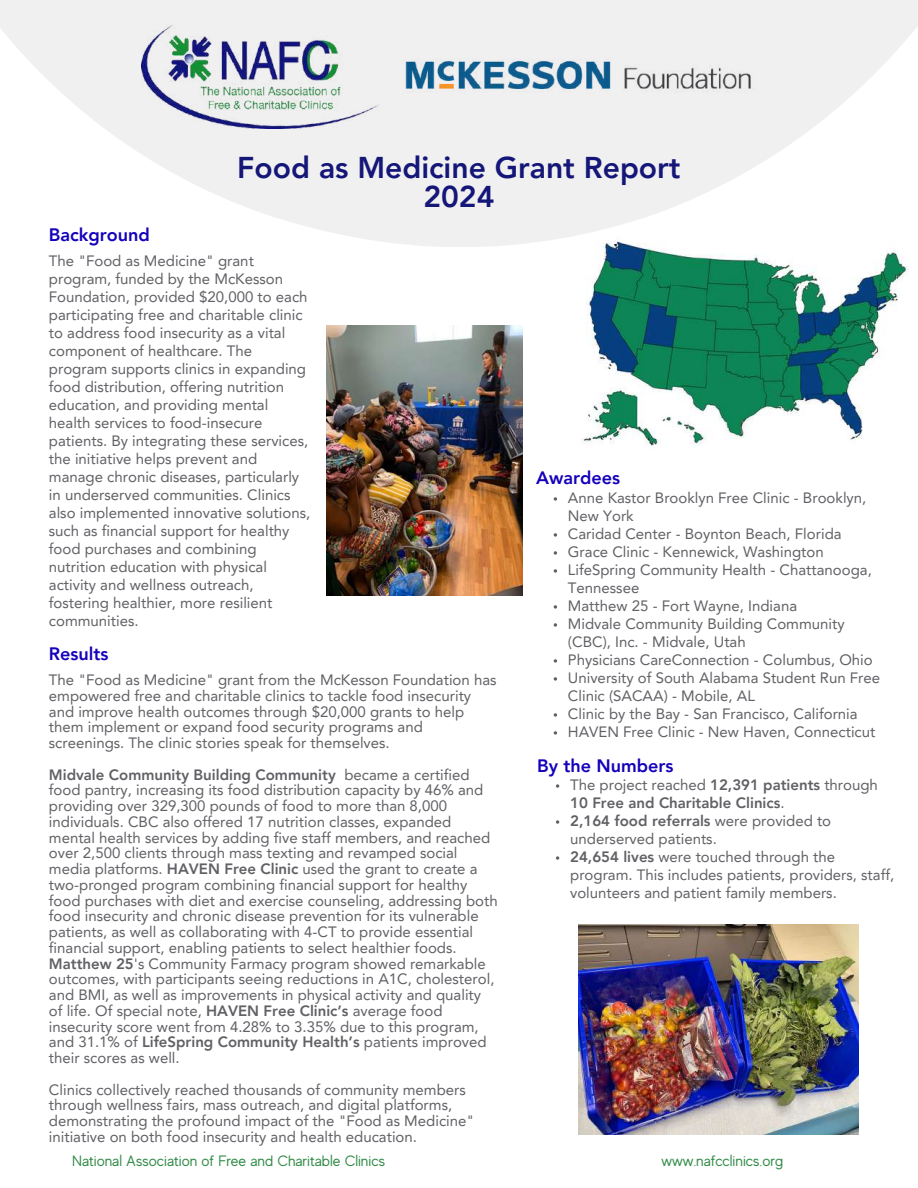
<style>
.page{position:relative;width:918px;height:1188px;background:#fff}
.page>*{position:absolute;margin:0;border:0;box-sizing:border-box;transform-origin:0 0}
.t1{font:800 30px/29.2px "Avenir LT Pro";color:#141678;text-align:center}
.t2{font:800 18px "Avenir LT Pro";color:#1500bb}
.t3{font:15px/18px "Avenir LT Pro";color:#616065}
.t4{font:15px "MADE Evolve Sans";color:#308a46}
.s1{font-weight:800}
</style>
<div class="page">
<img style="left:582px;top:247px;width:327px;height:199px">
<div style="left:0;top:0;width:918px;height:247px;background:linear-gradient(to right,#f6f5f5,#f5f5f5)"></div>
<img style="left:141px;top:24px;width:239px;height:105px">
<img style="left:368px;top:29px;width:420px;height:89px">
<img style="left:326px;top:326px;width:196px;height:270px">
<img style="left:578px;top:925px;width:280px;height:209px">
<svg style="left:554px;top:497px;width:3px;height:4px"></svg>
<svg style="left:554px;top:533px;width:3px;height:4px"></svg>
<svg style="left:554px;top:551px;width:3px;height:4px"></svg>
<svg style="left:554px;top:569px;width:3px;height:4px"></svg>
<svg style="left:554px;top:605px;width:3px;height:4px"></svg>
<svg style="left:554px;top:623px;width:3px;height:4px"></svg>
<svg style="left:554px;top:659px;width:3px;height:4px"></svg>
<svg style="left:554px;top:677px;width:3px;height:4px"></svg>
<svg style="left:554px;top:713px;width:3px;height:4px"></svg>
<svg style="left:554px;top:731px;width:3px;height:4px"></svg>
<svg style="left:556px;top:784px;width:3px;height:4px"></svg>
<svg style="left:556px;top:820px;width:3px;height:4px"></svg>
<svg style="left:556px;top:856px;width:3px;height:4px"></svg>
<p class="t2" style="left:49px;top:227px;width:103px">Background</p>
<h1 class="t1" style="left:237px;top:155px;width:445px">Food as Medicine Grant Report<br>2024</h1>
<p class="t3" style="left:49px;top:253px;width:263px">The "Food as Medicine" grant program, funded by the McKesson Foundation, provided $20,000 to each participating free and charitable clinic to address food insecurity as a vital component of healthcare. The program supports clinics in expanding food distribution, offering nutrition education, and providing mental health services to food-insecure patients. By integrating these services, the initiative helps prevent and manage chronic diseases, particularly in underserved communities. Clinics also implemented innovative solutions, such as financial support for healthy food purchases and combining nutrition education with physical activity and wellness outreach, fostering healthier, more resilient communities.</p>
<p class="t2" style="left:536px;top:470px;width:85px">Awardees</p>
<p class="t3" style="left:568px;top:490px;width:314px">Anne Kastor Brooklyn Free Clinic - Brooklyn, New York<br>Caridad Center - Boynton Beach, Florida Grace Clinic - Kennewick, Washington LifeSpring Community Health - Chattanooga, Tennessee<br>Matthew 25 - Fort Wayne, Indiana<br>Midvale Community Building Community (CBC), Inc. - Midvale, Utah<br>Physicians CareConnection - Columbus, Ohio University of South Alabama Student Run Free Clinic (SACAA) - Mobile, AL<br>Clinic by the Bay - San Francisco, California HAVEN Free Clinic - New Haven, Connecticut</p>
<p class="t2" style="left:537px;top:759px;width:138px">By the Numbers</p>
<p class="t2" style="left:49px;top:647px;width:61px">Results</p>
<p class="t3" style="left:49px;top:673px;width:449px;line-height:15.8px">The "Food as Medicine" grant from the McKesson Foundation has empowered free and charitable clinics to tackle food insecurity and improve health outcomes through $20,000 grants to help them implement or expand food security programs and screenings. The clinic stories speak for themselves.</p>
<p class="t3" style="left:49px;top:768px;width:450px;line-height:15.8px"><span class="s1">Midvale Community Building Community</span> became a certified food pantry, increasing its food distribution capacity by 46% and providing over 329,300 pounds of food to more than 8,000 individuals. CBC also offered 17 nutrition classes, expanded mental health services by adding five staff members, and reached over 2,500 clients through mass texting and revamped social media platforms. <span class="s1">HAVEN Free Clinic</span> used the grant to create a two-pronged program combining financial support for healthy food purchases with diet and exercise counseling, addressing both food insecurity and chronic disease prevention for its vulnerable patients, as well as collaborating with 4-CT to provide essential financial support, enabling patients to select healthier foods.<br><span class="s1">Matthew 25</span>'s Community Farmacy program showed remarkable outcomes, with participants seeing reductions in A1C, cholesterol, and BMI, as well as improvements in physical activity and quality of life. Of special note, <span class="s1">HAVEN Free Clinic’s</span> average food insecurity score went from 4.28% to 3.35% due to this program, and 31.1% of <span class="s1">LifeSpring Community Health’s</span> patients improved their scores as well.</p>
<p class="t3" style="left:49px;top:1083px;width:427px;line-height:15.8px">Clinics collectively reached thousands of community members through wellness fairs, mass outreach, and digital platforms, demonstrating the profound impact of the "Food as Medicine" initiative on both food insecurity and health education.</p>
<p class="t4" style="left:72px;top:1153px;width:314px">National Association of Free and Charitable Clinics</p>
<p class="t4" style="left:661px;top:1153px;width:123px">www.nafcclinics.org</p>
<p class="t3" style="left:570px;top:777px;width:326px">The project reached <span class="s1">12,391 patients</span> through <span class="s1">10 Free and Charitable Clinics</span>.<br><span class="s1">2,164 food referrals</span> were provided to underserved patients.<br><span class="s1">24,654 lives</span> were touched through the program. This includes patients, providers, staff, volunteers and patient family members.</p>
</div>
